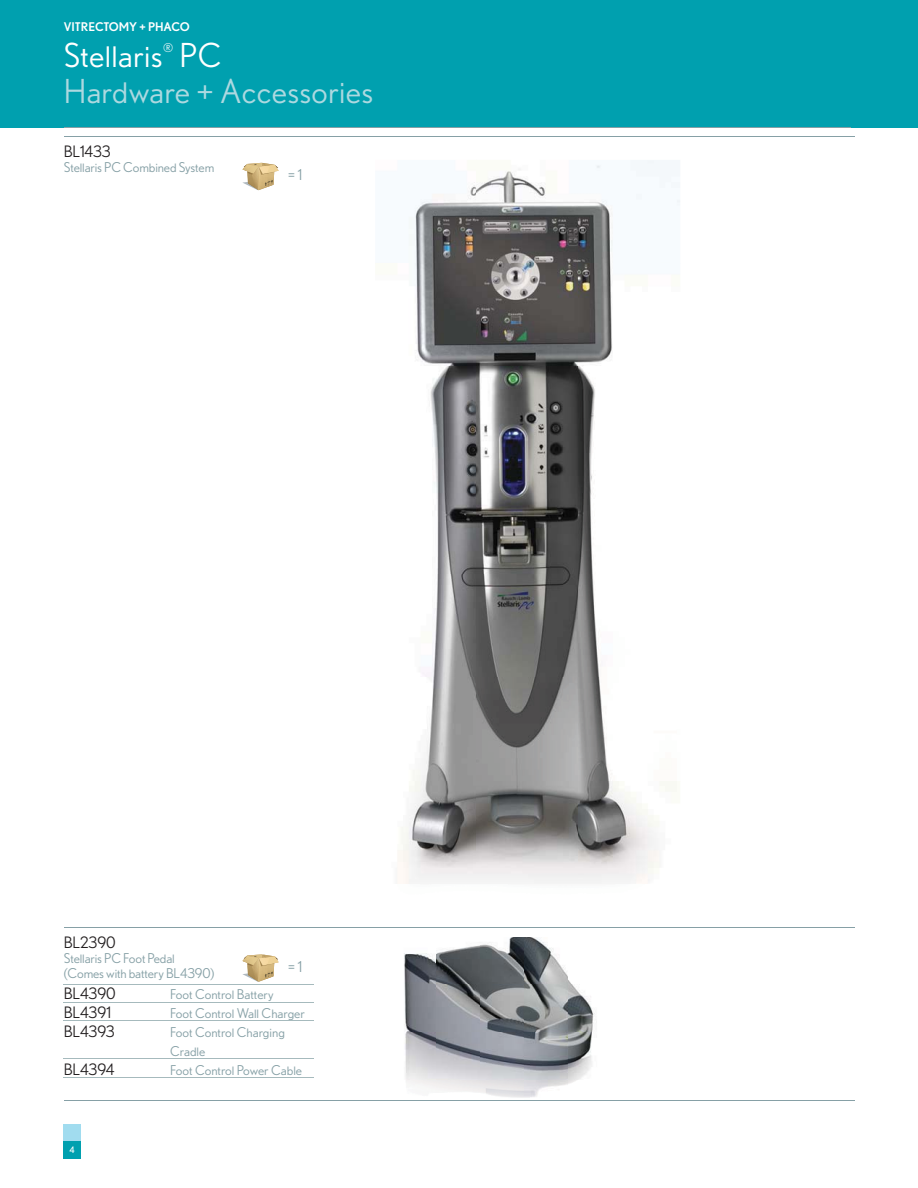
<style>
.page{position:relative;width:918px;height:1188px;background:#fff}
.page>*{position:absolute;margin:0;border:0;box-sizing:border-box;transform-origin:0 0}
.t1{font:33px "Nobel BL";letter-spacing:.01em;color:#add9e0}
.t2{font:33px "Nobel BL";letter-spacing:.01em;color:#fff}
.t3{font:15.75px "Nobel BL";letter-spacing:-.01em;color:#231f20}
.t4{font:15px "Nobel BL";color:#86a0a6}
.t5{font:13.5px/15px "Nobel BL";letter-spacing:-.01em;color:#86a0a6}
.t6{font:500 12px "Nobel BL";color:#fff}
.t7{font:12px "Nobel BL";color:#fff}
.t8{font:9px "Nobel BL";color:#fff}
</style>
<div class="page">
<img style="left:404px;top:937px;width:191px;height:161px">
<img style="left:375px;top:160px;width:305px;height:768px">
<div style="left:0;top:0;width:918px;height:127px;background:#00a0af"></div>
<hr style="left:64px;top:127px;width:786px;height:1px;background:#86a0a6">
<hr style="left:64px;top:928px;width:790px;height:1px;background:#86a0a6">
<hr style="left:64px;top:1100px;width:790px;height:1px;background:#86a0a6">
<hr style="left:64px;top:1002px;width:250px;height:1px;background:#a6babd">
<hr style="left:64px;top:985px;width:250px;height:1px;background:#a6babd">
<hr style="left:64px;top:1021px;width:250px;height:1px;background:#a6babd">
<hr style="left:64px;top:1059px;width:250px;height:1px;background:#a6babd">
<hr style="left:64px;top:1077px;width:250px;height:1px;background:#a6babd">
<svg style="left:242px;top:163px;width:37px;height:27px"></svg>
<svg style="left:242px;top:954px;width:37px;height:28px"></svg>
<hr style="left:64px;top:136px;width:790px;height:1px;background:#86a0a6">
<div style="left:64px;top:1124px;width:17px;height:17px;background:#a1dcef"></div>
<div style="left:64px;top:1141px;width:17px;height:17px;background:#00a0af"></div>
<p class="t6" style="left:64px;top:22px;width:128px">VITRECTOMY + PHACO</p>
<h1 class="t2" style="left:64px;top:46px;width:100px">Stellaris</h1>
<p class="t7" style="left:163px;top:44px;width:12px">®</p>
<h1 class="t2" style="left:180px;top:46px;width:43px">PC</h1>
<h1 class="t1" style="left:64px;top:82px;width:311px">Hardware + Accessories</h1>
<p class="t3" style="left:64px;top:147px;width:48px">BL1433</p>
<p class="t5" style="left:64px;top:161px;width:152px">Stellaris PC Combined System</p>
<p class="t4" style="left:288px;top:171px;width:16px">= 1</p>
<p class="t3" style="left:64px;top:938px;width:53px">BL2390</p>
<p class="t5" style="left:64px;top:953px;width:152px">Stellaris PC Foot Pedal (Comes with battery BL4390)</p>
<p class="t3" style="left:64px;top:989px;width:54px">BL4390</p>
<p class="t5" style="left:170px;top:988px;width:105px">Foot Control Battery</p>
<p class="t3" style="left:64px;top:1008px;width:49px">BL4391</p>
<p class="t5" style="left:170px;top:1007px;width:136px">Foot Control Wall Charger</p>
<p class="t3" style="left:64px;top:1027px;width:53px">BL4393</p>
<p class="t5" style="left:170px;top:1024px;width:116px;line-height:18.9px">Foot Control Charging<br>Cradle</p>
<p class="t3" style="left:64px;top:1065px;width:52px">BL4394</p>
<p class="t5" style="left:170px;top:1064px;width:134px">Foot Control Power Cable</p>
<p class="t4" style="left:288px;top:963px;width:16px">= 1</p>
<p class="t8" style="left:70px;top:1145px;width:7px">4</p>
</div>
